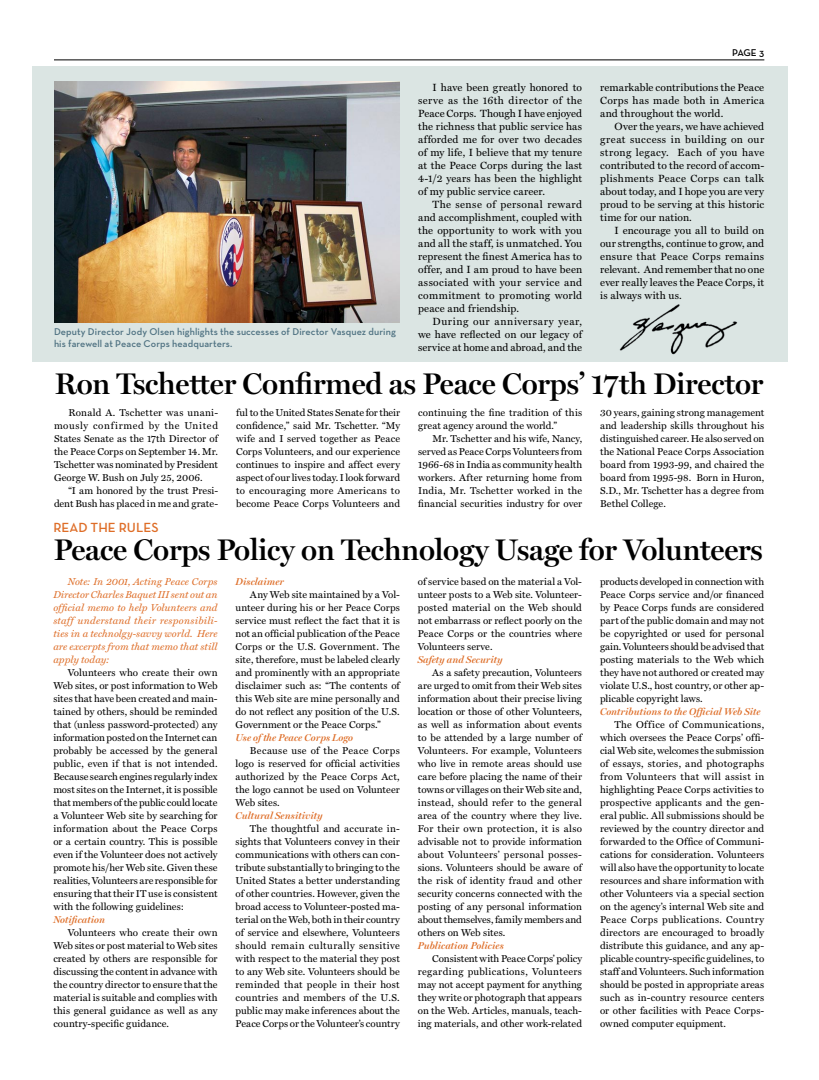
<style>
.page{position:relative;width:819px;height:1080px;background:#fff}
.page>*{position:absolute;margin:0;border:0;box-sizing:border-box;transform-origin:0 0}
.t1{font:600 30px "Miller Display";letter-spacing:-.005em;color:#000}
.t2{font:600 13.5px "Neutra Text";color:#de6d27}
.t3{font:10.5px/13px "Miller Text";letter-spacing:.015em;color:#000;text-align:justify}
.t4{font:10px/13px "Miller Text";letter-spacing:.005em;color:#000;text-align:justify}
.t5{font:italic 10px/13px "Miller Text";letter-spacing:.01em;color:#de6d27;text-align:justify}
.t6{font:italic 600 10px "Miller Display";letter-spacing:.005em;color:#de6d27}
.t7{font:600 10px/12px "Neutra Text";letter-spacing:.01em;color:#4f7282}
.t8{font:600 10px "Neutra Text";color:#000}
</style>
<div class="page">
<div style="left:32px;top:66px;width:756px;height:295px;background:#dbe5e3"></div>
<img style="left:616px;top:304px;width:126px;height:58px">
<hr style="left:54px;top:59px;width:710px;height:1px;background:#000">
<img style="left:54px;top:82px;width:346px;height:241px">
<p class="t8" style="left:732px;top:46px;width:33px">Page 3</p>
<p class="t3" style="left:418px;top:81px;width:166px;text-indent:14px">I have been greatly honored to serve as the 16th director of the Peace Corps. Though I have enjoyed the richness that public service has afforded me for over two decades of my life, I believe that my tenure at the Peace Corps during the last 4-1/2 years has been the highlight of my public service career.</p>
<p class="t3" style="left:418px;top:198px;width:166px;text-indent:14px">The sense of personal reward and accomplishment, coupled with the opportunity to work with you and all the staff, is unmatched. You represent the finest America has to offer, and I am proud to have been associated with your service and commitment to promoting world peace and friendship.</p>
<p class="t3" style="left:418px;top:315px;width:166px;text-indent:14px">During our anniversary year, we have reflected on our legacy of service at home and abroad, and the</p>
<p class="t3" style="left:600px;top:81px;width:166px">remarkable contributions the Peace Corps has made both in America and throughout the world.</p>
<p class="t3" style="left:600px;top:120px;width:166px;text-indent:14px">Over the years, we have achieved great success in building on our strong legacy. Each of you have contributed to the record of accom&shy;plishments Peace Corps can talk about today, and I hope you are very proud to be serving at this historic time for our nation.</p>
<p class="t3" style="left:600px;top:224px;width:166px;text-indent:14px">I encourage you all to build on our strengths, continue to grow, and ensure that Peace Corps remains relevant. And remember that no one ever really leaves the Peace Corps, it is always with us.</p>
<p class="t7" style="left:54px;top:325px;width:343px">Deputy Director Jody Olsen highlights the successes of Director Vasquez during his farewell at Peace Corps headquarters.</p>
<h1 class="t1" style="left:55px;top:365px;width:710px">Ron Tschetter Confirmed as Peace Corps’ 17th Director</h1>
<p class="t4" style="left:54px;top:406px;width:166px;text-indent:14px">Ronald A. Tschetter was unani&shy;mously confirmed by the United States Senate as the 17th Director of the Peace Corps on September 14. Mr.<br>Tschetter was nominated by President George W. Bush on July 25, 2006.</p>
<p class="t4" style="left:54px;top:484px;width:166px;text-align:right">“I am honored by the trust Presi&shy;dent Bush has placed in me and grate-</p>
<p class="t4" style="left:236px;top:406px;width:166px">ful to the United States Senate for their confidence,” said Mr. Tschetter. “My wife and I served together as Peace Corps Volunteers, and our experience continues to inspire and affect every aspect of our lives today. I look forward to encouraging more Americans to become Peace Corps Volunteers and</p>
<p class="t4" style="left:418px;top:406px;width:166px">continuing the fine tradition of this great agency around the world.”</p>
<p class="t4" style="left:600px;top:406px;width:166px">30 years, gaining strong management and leadership skills throughout his distinguished career. He also served on the National Peace Corps Association board from 1993-99, and chaired the board from 1995-98. Born in Huron, S.D., Mr. Tschetter has a degree from Bethel College.</p>
<p class="t4" style="left:418px;top:432px;width:166px;text-indent:14px">Mr. Tschetter and his wife, Nancy, served as Peace Corps Volunteers from 1966-68 in India as community health workers. After returning home from India, Mr. Tschetter worked in the financial securities industry for over</p>
<h2 class="t2" style="left:53px;top:519px;width:107px">READ THE RU LES</h2>
<h1 class="t1" style="left:54px;top:532px;width:710px">Peace Corps Policy on Technology Usage for Volunteers</h1>
<p class="t5" style="left:53px;top:575px;width:166px;text-indent:14px">Note: In 2001, Acting Peace Corps Director Charles Baquet III sent out an official memo to help Volunteers and staff understand their responsibili&shy;ties in a technolgy-savvy world. Here are excerpts from that memo that still apply today:</p>
<p class="t4" style="left:53px;top:666px;width:166px;text-indent:14px">Volunteers who create their own Web sites, or post information to Web sites that have been created and main&shy;tained by others, should be reminded that (unless password-protected) any information posted on the Internet can probably be accessed by the general public, even if that is not intended.<br>Because search engines regularly index most sites on the Internet, it is possible that members of the public could locate a Volunteer Web site by searching for information about the Peace Corps or a certain country. This is possible even if the Volunteer does not actively promote his/her Web site. Given these realities, Volunteers are responsible for ensuring that their IT use is consistent with the following guidelines:</p>
<p class="t6" style="left:53px;top:914px;width:53px">Notification</p>
<p class="t4" style="left:53px;top:926px;width:166px;text-indent:14px">Volunteers who create their own Web sites or post material to Web sites created by others are responsible for discussing the content in advance with the country director to ensure that the material is suitable and complies with this general guidance as well as any country-specific guidance.</p>
<p class="t4" style="left:418px;top:575px;width:166px">of service based on the material a Vol&shy;unteer posts to a Web site. Volunteer&shy;posted material on the Web should not embarrass or reflect poorly on the Peace Corps or the countries where Volunteers serve.</p>
<p class="t6" style="left:418px;top:654px;width:86px">Safety and Security</p>
<p class="t4" style="left:418px;top:666px;width:166px;text-indent:14px">As a safety precaution, Volunteers are urged to omit from their Web sites information about their precise living location or those of other Volunteers, as well as information about events to be attended by a large number of Volunteers. For example, Volunteers who live in remote areas should use care before placing the name of their towns or villages on their Web site and, instead, should refer to the general area of the country where they live.<br>For their own protection, it is also advisable not to provide information about Volunteers’ personal posses&shy;sions. Volunteers should be aware of the risk of identity fraud and other security concerns connected with the posting of any personal information about themselves, family members and others on Web sites.</p>
<p class="t6" style="left:418px;top:940px;width:87px">Publication Policies</p>
<p class="t4" style="left:418px;top:952px;width:166px;text-indent:14px">Consistent with Peace Corps’ policy regarding publications, Volunteers may not accept payment for anything they write or photograph that appears on the Web. Articles, manuals, teach&shy;ing materials, and other work-related</p>
<p class="t4" style="left:600px;top:575px;width:166px">products developed in connection with Peace Corps service and/or financed by Peace Corps funds are considered part of the public domain and may not be copyrighted or used for personal gain. Volunteers should be advised that posting materials to the Web which they have not authored or created may violate U.S., host country, or other ap&shy;plicable copyright laws.</p>
<p class="t6" style="left:600px;top:706px;width:162px">Contributions to the Official Web Site</p>
<p class="t4" style="left:600px;top:718px;width:166px;text-indent:14px">The Office of Communications, which oversees the Peace Corps’ offi&shy;cial Web site, welcomes the submission of essays, stories, and photographs from Volunteers that will assist in highlighting Peace Corps activities to prospective applicants and the gen&shy;eral public. All submissions should be reviewed by the country director and forwarded to the Office of Communi&shy;cations for consideration. Volunteers will also have the opportunity to locate resources and share information with other Volunteers via a special section on the agency’s internal Web site and Peace Corps publications. Country directors are encouraged to broadly distribute this guidance, and any ap&shy;plicable country-specific guidelines, to staff and Volunteers. Such information should be posted in appropriate areas such as in-country resource centers or other facilities with Peace Corps&shy;owned computer equipment.</p>
<p class="t6" style="left:236px;top:576px;width:50px">Disclaimer</p>
<p class="t4" style="left:236px;top:588px;width:166px;text-indent:14px">Any Web site maintained by a Vol&shy;unteer during his or her Peace Corps service must reflect the fact that it is not an official publication of the Peace Corps or the U.S. Government. The site, therefore, must be labeled clearly and prominently with an appropriate disclaimer such as: “The contents of this Web site are mine personally and do not reflect any position of the U.S.<br>Government or the Peace Corps.”</p>
<p class="t6" style="left:236px;top:732px;width:119px">Use of the Peace Corps Logo</p>
<p class="t4" style="left:236px;top:744px;width:166px;text-indent:14px">Because use of the Peace Corps logo is reserved for official activities authorized by the Peace Corps Act, the logo cannot be used on Volunteer Web sites.</p>
<p class="t6" style="left:236px;top:810px;width:88px">Cultural Sensitivity</p>
<p class="t4" style="left:236px;top:822px;width:166px;text-indent:14px">The thoughtful and accurate in&shy;sights that Volunteers convey in their communications with others can con&shy;tribute substantially to bringing to the United States a better understanding of other countries. However, given the broad access to Volunteer-posted ma&shy;terial on the Web, both in their country of service and elsewhere, Volunteers should remain culturally sensitive with respect to the material they post to any Web site. Volunteers should be reminded that people in their host countries and members of the U.S. public may make inferences about the Peace Corps or the Volunteer’s country</p>
</div>
